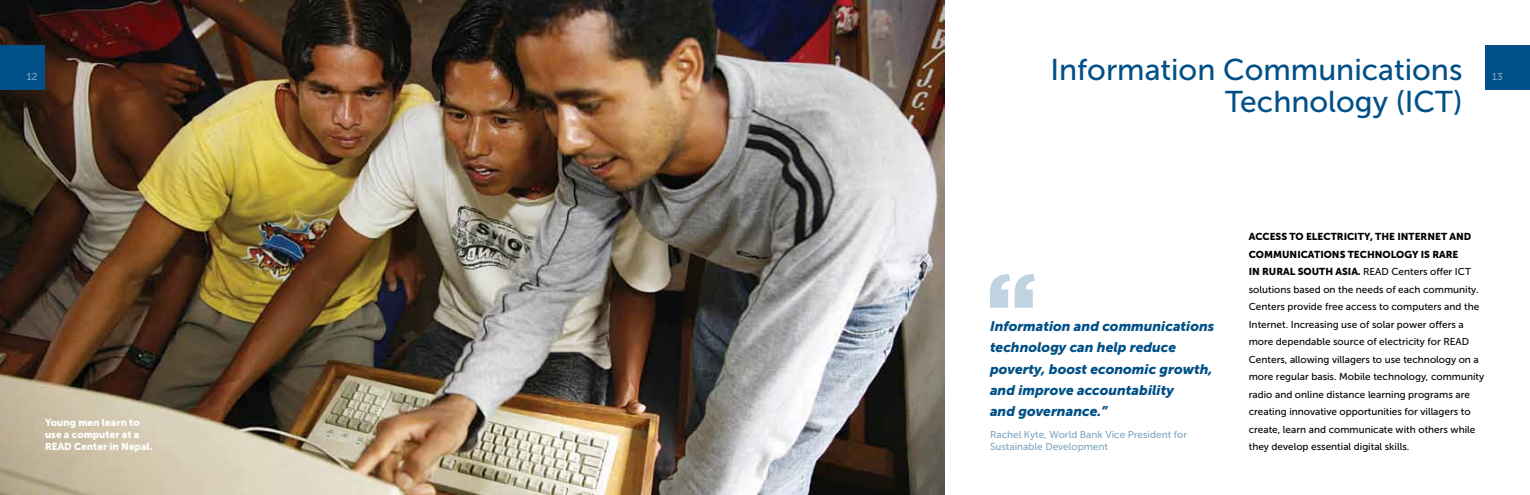
<style>
.page{position:relative;width:1530px;height:495px;background:#fff}
.page>*{position:absolute;margin:0;border:0;box-sizing:border-box;transform-origin:0 0}
.t1{font:30px/32.5px "Museo Sans 500";color:#005087;text-align:right}
.t2{font:italic 13.75px/21.2px "Museo Sans 900";color:#005087}
.t3{font:10px/17.5px "Museo Sans 500";color:#000}
.t4{font:10px/17.5px "Museo Sans 900";color:#000}
.t5{font:10px/12.5px "Museo Sans 500";color:#80a7c3}
.t6{font:10px/12px "Museo Sans 900";color:#fff}
.s1{font-family:"Museo Sans 900"}
</style>
<div class="page">
<img style="left:0;top:0;width:945px;height:495px">
<div style="left:0;top:45px;width:45px;height:45px;background:#005087"></div>
<div style="left:1485px;top:45px;width:45px;height:45px;background:#005087"></div>
<svg style="left:990px;top:274px;width:45px;height:34px"></svg>
<h1 class="t1" style="left:1050px;top:54px;width:414px">Information Communications<br>Technology (ICT)</h1>
<p class="t5" style="left:27px;top:70px;width:12px">12</p>
<p class="t5" style="left:1492px;top:70px;width:12px">13</p>
<p class="t6" style="left:45px;top:416px;width:109px">Young men learn to use a computer at a<br>READ Center in Nepal.</p>
<h2 class="t2" style="left:990px;top:316px;width:226px">Information and communications technology can help reduce poverty, boost economic growth, and improve accountability<br>and governance.”</h2>
<p class="t5" style="left:990px;top:428px;width:199px">Rachel Kyte, World Bank Vice President for<br>Sustainable Development</p>
<p class="t4" style="left:1249px;top:228px;width:224px">ACCESS TO ELECTRICITY, THE INTERNET AND<br>COMMUNICATIONS TECHNOLOGY IS RARE</p>
<p class="t3" style="left:1249px;top:263px;width:237px"><span class="s1">IN RURAL SOUTH ASIA.</span> READ Centers offer ICT solutions based on the needs of each community.<br>Centers provide free access to computers and the Internet. Increasing use of solar power offers a more dependable source of electricity for READ Centers, allowing villagers to use technology on a more regular basis. Mobile technology, community radio and online distance learning programs are creating innovative opportunities for villagers to create, learn and communicate with others while they develop essential digital skills.</p>
</div>
